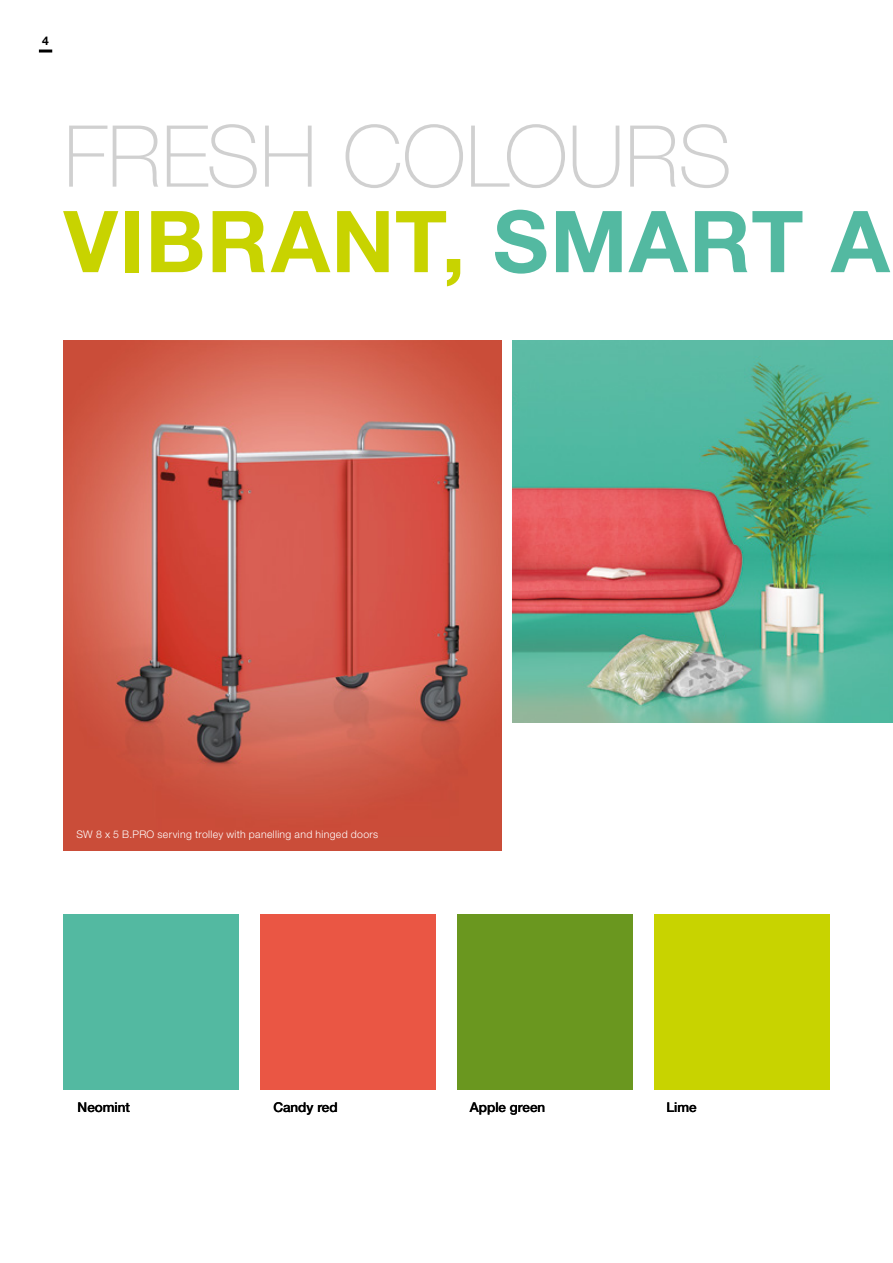
<style>
.page{position:relative;width:893px;height:1263px;background:#fff}
.page>*{position:absolute;margin:0;border:0;box-sizing:border-box;transform-origin:0 0}
.t1{font:100 85.5px/85.5px "Helvetica Neue LTW1 G";letter-spacing:-.005em;color:#d0d0d0}
.t2{font:500 13.5px "Helvetica Neue LTW1 G";color:#000}
.t3{font:700 12px "Helvetica Neue LTW1 G";color:#000}
.t4{font:300 10.5px "Helvetica Neue LTW1 G";letter-spacing:.03em;color:#fff}
.s1{font-weight:700;color:#c8d300}
.s2{font-weight:700;color:#53b9a1}
</style>
<div class="page">
<svg style="left:39px;top:50px;width:13px;height:3px"></svg>
<img style="left:512px;top:340px;width:381px;height:383px">
<img style="left:64px;top:340px;width:437px;height:510px">
<div style="left:64px;top:914px;width:175px;height:176px;background:#53b9a1"></div>
<div style="left:654px;top:914px;width:175px;height:176px;background:#c8d300"></div>
<div style="left:457px;top:914px;width:175px;height:176px;background:#6a971f"></div>
<div style="left:260px;top:914px;width:176px;height:176px;background:#ea5644"></div>
<p class="t3" style="left:42px;top:33px;width:8px">4</p>
<h1 class="t1" style="left:64px;top:114px;width:827px">FRESH COLOURS<br><span class="s1">VIBRANT,</span> <span class="s2">SMART A</span></h1>
<p class="t4" style="left:77px;top:827px;width:303px">SW 8 x 5 B.PRO serving trolley with panelling and hinged doors</p>
<p class="t2" style="left:78px;top:1099px;width:54px">Neomint</p>
<p class="t2" style="left:273px;top:1099px;width:66px">Candy red</p>
<p class="t2" style="left:470px;top:1099px;width:77px">Apple green</p>
<p class="t2" style="left:666px;top:1099px;width:32px">Lime</p>
</div>
